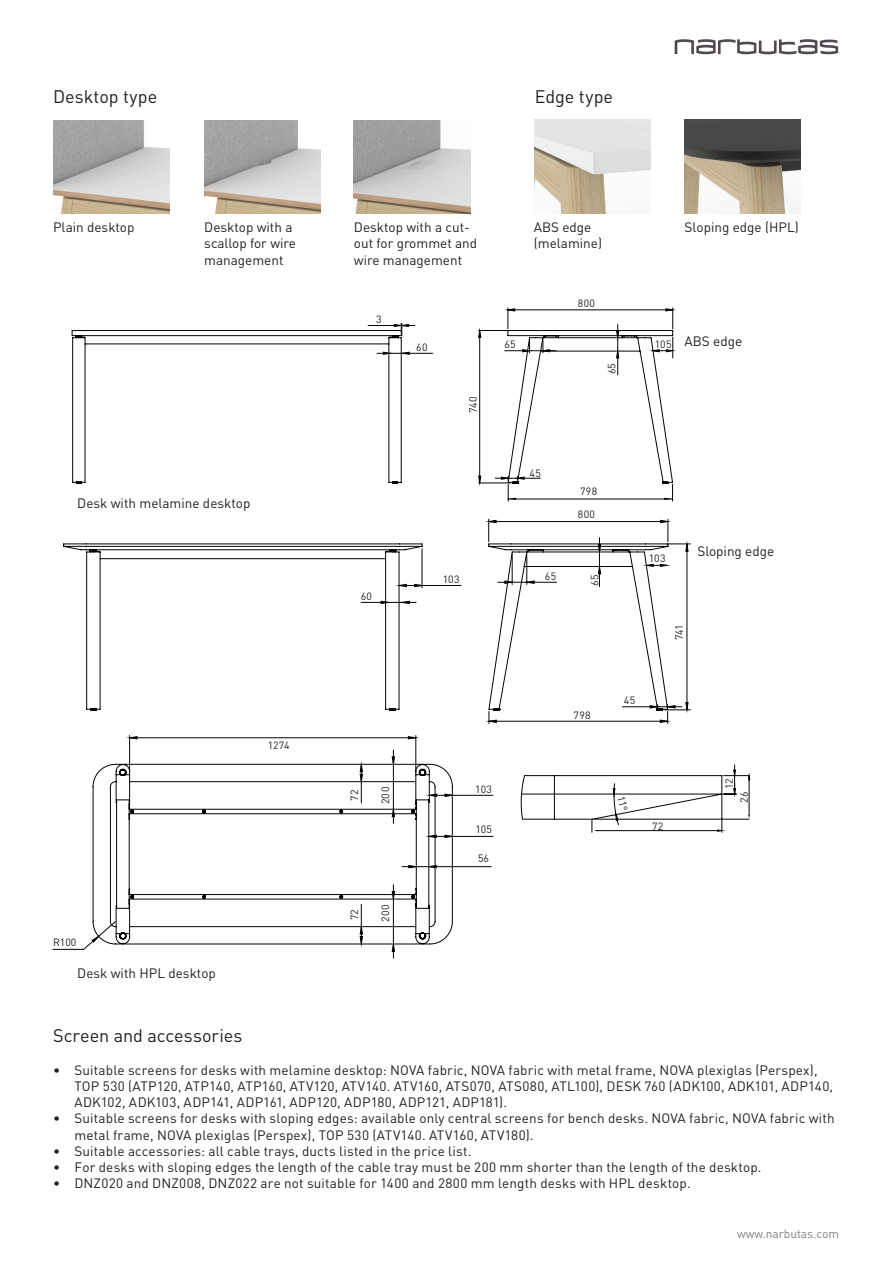
<style>
.page{position:relative;width:893px;height:1263px;background:#fff}
.page>*{position:absolute;margin:0;border:0;box-sizing:border-box;transform-origin:0 0}
.t1{font:18px "DIN Pro";color:#231f20}
.t2{font:13.5px/16.2px "DIN Pro";letter-spacing:.01em;color:#231f20}
.t3{font:12px "DIN Pro";color:#808180}
.t4{font:10.5px "DIN Pro";letter-spacing:.03em;color:#231f20}
</style>
<div class="page">
<img style="left:354px;top:120px;width:116px;height:94px">
<img style="left:53px;top:120px;width:116px;height:94px">
<img style="left:204px;top:120px;width:117px;height:94px">
<hr style="left:368px;top:325px;width:33px;height:1px;background:#040503">
<hr style="left:508px;top:310px;width:165px;height:1px;background:#040503">
<svg style="left:666px;top:308px;width:7px;height:21px"></svg>
<hr style="left:508px;top:499px;width:164px;height:1px;background:#040503">
<svg style="left:394px;top:323px;width:21px;height:7px"></svg>
<svg style="left:664px;top:484px;width:9px;height:17px"></svg>
<svg style="left:479px;top:308px;width:77px;height:193px"></svg>
<svg style="left:71px;top:330px;width:602px;height:154px"></svg>
<svg style="left:652px;top:337px;width:21px;height:21px"></svg>
<svg style="left:63px;top:543px;width:399px;height:168px"></svg>
<svg style="left:488px;top:519px;width:202px;height:204px"></svg>
<img style="left:685px;top:119px;width:116px;height:95px">
<img style="left:535px;top:119px;width:116px;height:95px">
<svg style="left:53px;top:735px;width:440px;height:223px"></svg>
<svg style="left:360px;top:757px;width:34px;height:194px"></svg>
<svg style="left:130px;top:737px;width:286px;height:2px"></svg>
<svg style="left:92px;top:764px;width:361px;height:181px"></svg>
<svg style="left:675px;top:39px;width:163px;height:15px"></svg>
<svg style="left:521px;top:765px;width:229px;height:67px"></svg>
<h1 class="t1" style="left:53px;top:84px;width:106px">Desktop type</h1>
<h1 class="t1" style="left:535px;top:84px;width:80px">Edge type</h1>
<p class="t2" style="left:53px;top:219px;width:83px">Plain desktop</p>
<p class="t2" style="left:204px;top:219px;width:93px">Desktop with a scallop for wire management</p>
<p class="t2" style="left:354px;top:219px;width:125px">Desktop with a cut&shy;out for grommet and wire management</p>
<p class="t2" style="left:77px;top:494px;width:175px">Desk with melamine desktop</p>
<p class="t4" style="left:268px;top:738px;width:24px">1274</p>
<p class="t4" style="left:376px;top:312px;width:7px">3</p>
<p class="t4" style="left:416px;top:340px;width:13px">60</p>
<p class="t4" style="left:466px;top:413px;width:18px;rotate:-90deg">740</p>
<p class="t4" style="left:361px;top:589px;width:13px">60</p>
<p class="t4" style="left:443px;top:572px;width:18px">103</p>
<p class="t2" style="left:534px;top:219px;width:70px">ABS edge (melamine)</p>
<p class="t2" style="left:685px;top:219px;width:116px">Sloping edge (HPL)</p>
<p class="t4" style="left:578px;top:296px;width:19px">800</p>
<p class="t4" style="left:504px;top:337px;width:13px">65</p>
<p class="t4" style="left:655px;top:337px;width:18px">105</p>
<p class="t4" style="left:604px;top:374px;width:13px;rotate:-90deg">65</p>
<p class="t2" style="left:685px;top:332px;width:59px">ABS edge</p>
<p class="t4" style="left:529px;top:466px;width:13px">45</p>
<p class="t4" style="left:545px;top:569px;width:13px">65</p>
<p class="t4" style="left:580px;top:484px;width:19px">798</p>
<p class="t4" style="left:578px;top:507px;width:19px">800</p>
<p class="t4" style="left:587px;top:586px;width:13px;rotate:-90deg">65</p>
<p class="t4" style="left:649px;top:551px;width:18px">103</p>
<p class="t2" style="left:697px;top:543px;width:78px">Sloping edge</p>
<p class="t4" style="left:574px;top:708px;width:19px">798</p>
<p class="t4" style="left:624px;top:692px;width:13px">45</p>
<p class="t4" style="left:672px;top:640px;width:17px;rotate:-90deg">741</p>
<p class="t4" style="left:722px;top:789px;width:12px;rotate:-90deg">12</p>
<p class="t4" style="left:475px;top:782px;width:18px">103</p>
<p class="t4" style="left:475px;top:822px;width:18px">105</p>
<p class="t4" style="left:378px;top:804px;width:19px;rotate:-90deg">200</p>
<p class="t4" style="left:347px;top:801px;width:13px;rotate:-90deg">72</p>
<p class="t4" style="left:737px;top:803px;width:13px;rotate:-90deg">26</p>
<p class="t4" style="left:652px;top:819px;width:13px">72</p>
<p class="t4" style="left:53px;top:935px;width:25px">R100</p>
<p class="t2" style="left:77px;top:964px;width:140px">Desk with HPL desktop</p>
<p class="t4" style="left:347px;top:920px;width:13px;rotate:-90deg">72</p>
<p class="t4" style="left:378px;top:922px;width:19px;rotate:-90deg">200</p>
<p class="t4" style="left:478px;top:851px;width:12px">56</p>
<h1 class="t1" style="left:53px;top:1023px;width:191px">Screen and accessories</h1>
<p class="t2" style="left:74px;top:1061px;width:760px;text-indent:-21px">• Suitable screens for desks with melamine desktop: NOVA fabric, NOVA fabric with metal frame, NOVA plexiglas (Perspex),<br>TOP 530 (ATP120, ATP140, ATP160, ATV120, ATV140. ATV160, ATS070, ATS080, ATL100), DESK 760 (ADK100, ADK101, ADP140,<br>ADK102, ADK103, ADP141, ADP161, ADP120, ADP180, ADP121, ADP181).</p>
<p class="t2" style="left:74px;top:1110px;width:762px;text-indent:-21px">• Suitable screens for desks with sloping edges: available only central screens for bench desks. NOVA fabric, NOVA fabric with metal frame, NOVA plexiglas (Perspex), TOP 530 (ATV140. ATV160, ATV180).</p>
<p class="t2" style="left:53px;top:1142px;width:420px">• Suitable accessories: all cable trays, ducts listed in the price list.</p>
<p class="t2" style="left:53px;top:1158px;width:710px">• For desks with sloping edges the length of the cable tray must be 200 mm shorter than the length of the desktop.</p>
<p class="t2" style="left:53px;top:1174px;width:639px">• DNZ020 and DNZ008, DNZ022 are not suitable for 1400 and 2800 mm length desks with HPL desktop.</p>
<p class="t3" style="left:737px;top:1225px;width:104px">www.narbutas.com</p>
</div>
